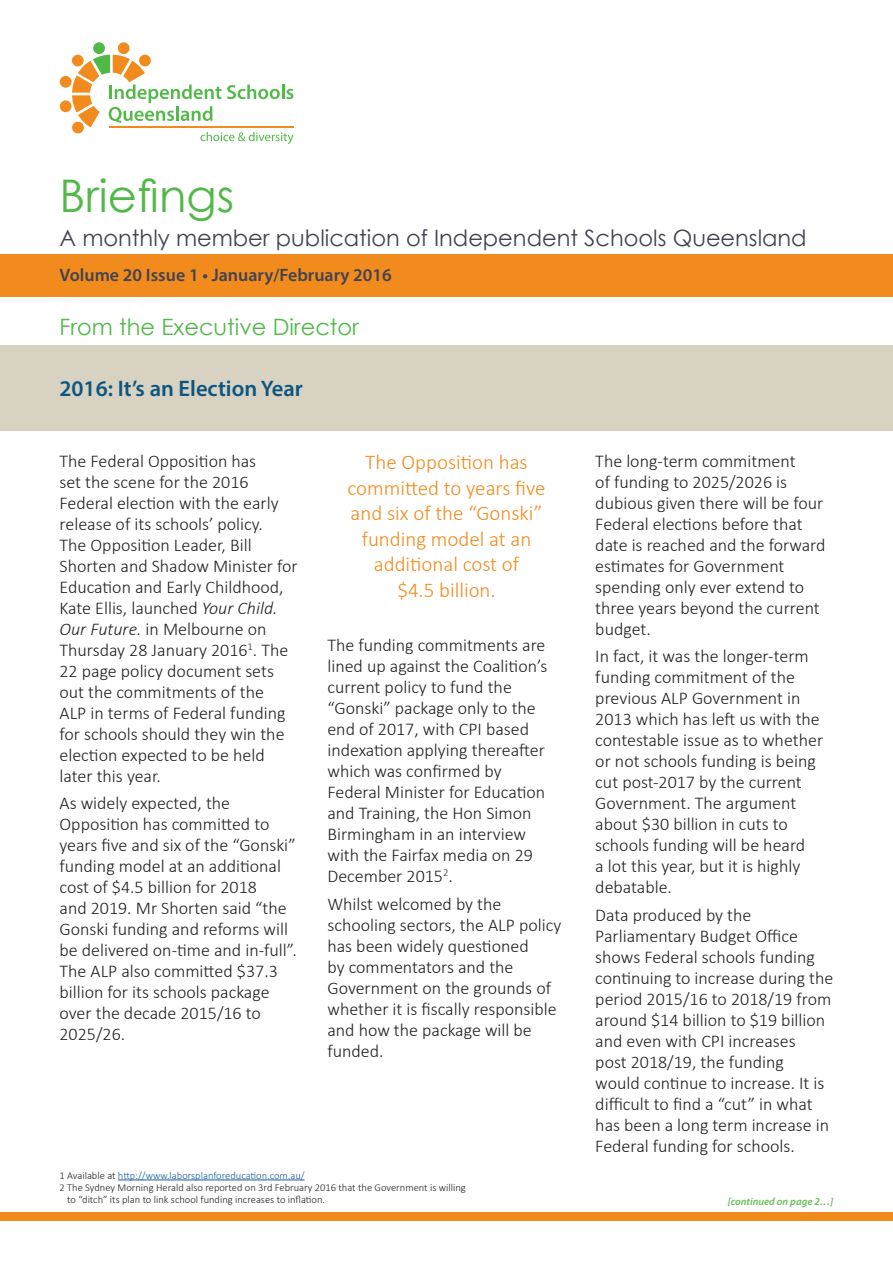
<style>
.page{position:relative;width:893px;height:1263px;background:#fff}
.page>*{position:absolute;margin:0;border:0;box-sizing:border-box;transform-origin:0 0}
.Heading_1{font:45px "Century Gothic";color:#51b948}
.Heading_2{font:22.5px "Century Gothic";color:#424351}
.Heading_2-2{font:22.5px "Century Gothic";color:#51b948}
.Heading_3{font:600 22.5px "Myriad Pro";color:#0c567f}
.t1{font:300 21px/25.5px "Calibri";color:#f28b1d;text-align:center}
.t2{font:300 18px/21px "Calibri";color:#231f20}
.Heading_3-2{font:600 18px "Myriad Pro";color:#424351}
.Footnote{font:300 10.5px/12px "Calibri";color:#231f20}
.Footnote-2{font:300 10.5px "Calibri";color:#175d9e}
.Captions{font:italic 600 10.5px "Myriad Pro";color:#69be55}
.s1{font-style:italic}
.s2{color:#231f20}
</style>
<div class="page">
<div style="left:0;top:254px;width:893px;height:42px;background:#f28b1d"></div>
<div style="left:0;top:345px;width:893px;height:85px;background:#d8d2c3"></div>
<div style="left:93px;top:42px;width:12px;height:12px;background:#51b948;border-radius:50%"></div>
<div style="left:60px;top:76px;width:11px;height:12px;background:#f28b1d;border-radius:50%"></div>
<div style="left:60px;top:100px;width:12px;height:12px;background:#f28b1d;border-radius:50%"></div>
<div style="left:118px;top:42px;width:12px;height:12px;background:#f28b1d;border-radius:50%"></div>
<hr style="left:109px;top:126px;width:185px;height:2px;background:#f28b1d">
<svg style="left:72px;top:55px;width:221px;height:89px"></svg>
<div style="left:0;top:1212px;width:893px;height:8px;background:#f28b1d"></div>
<hr style="left:118px;top:1180px;width:187px;height:1px;background:#175d9e">
<p class="Heading_1" style="left:60px;top:164px;width:176px">Briefings</p>
<p class="Heading_2" style="left:60px;top:222px;width:749px">A monthly member publication of Independent Schools Queensland</p>
<p class="Heading_3-2" style="left:60px;top:263px;width:334px">Volume 20 Issue 1 • January/February 2016</p>
<p class="Heading_2-2" style="left:60px;top:311px;width:301px">From the Executive Director</p>
<p class="Heading_3" style="left:60px;top:374px;width:245px">2016: It’s an Election Year</p>
<p class="t2" style="left:60px;top:450px;width:240px">The Federal Opposition has<br>set the scene for the 2016<br>Federal election with the early release of its schools’ policy.<br>The Opposition Leader, Bill<br>Shorten and Shadow Minister for<br>Education and Early Childhood,<br>Kate Ellis, launched <span class="s1">Your Child.<br>Our Future.</span> in Melbourne on<br>Thursday 28 January 2016<sup>1</sup>. The<br>22 page policy document sets out the commitments of the<br>ALP in terms of Federal funding for schools should they win the election expected to be held later this year.</p>
<p class="t2" style="left:60px;top:792px;width:239px">As widely expected, the<br>Opposition has committed to years five and six of the “Gonski” funding model at an additional cost of $4.5 billion for 2018<br>and 2019. Mr Shorten said “the<br>Gonski funding and reforms will be delivered on-time and in-full”.<br>The ALP also committed $37.3 billion for its schools package over the decade 2015/16 to<br>2025/26.</p>
<p class="t1" style="left:347px;top:449px;width:200px">The Opposition has committed to years five and six of the “Gonski” funding model at an additional cost of<br>$4.5 billion.</p>
<p class="t2" style="left:327px;top:635px;width:221px">The funding commitments are lined up against the Coalition’s current policy to fund the “Gonski” package only to the end of 2017, with CPI based indexation applying thereafter which was confirmed by<br>Federal Minister for Education and Training, the Hon Simon<br>Birmingham in an interview with the Fairfax media on 29<br>December 2015<sup>2</sup>.</p>
<p class="t2" style="left:327px;top:893px;width:235px">Whilst welcomed by the schooling sectors, the ALP policy has been widely questioned<br>by commentators and the<br>Government on the grounds of whether it is fiscally responsible and how the package will be funded.</p>
<p class="Footnote-2" style="left:60px;top:1168px;width:247px"><span class="s2">1 Available at</span> http://www.laborsplanforeducation.com.au/</p>
<p class="Footnote" style="left:67px;top:1181px;width:400px;text-indent:-8px">2 The Sydney Morning Herald also reported on 3rd February 2016 that the Government is willing to “ditch” its plan to link school funding increases to inflation.</p>
<p class="t2" style="left:595px;top:450px;width:232px">The long-term commitment<br>of funding to 2025/2026 is dubious given there will be four<br>Federal elections before that date is reached and the forward estimates for Government spending only ever extend to three years beyond the current budget.</p>
<p class="t2" style="left:595px;top:645px;width:229px">In fact, it was the longer-term funding commitment of the previous ALP Government in<br>2013 which has left us with the contestable issue as to whether or not schools funding is being cut post-2017 by the current<br>Government. The argument about $30 billion in cuts to schools funding will be heard<br>a lot this year, but it is highly debatable.</p>
<p class="t2" style="left:595px;top:904px;width:240px">Data produced by the<br>Parliamentary Budget Office shows Federal schools funding continuing to increase during the period 2015/16 to 2018/19 from around $14 billion to $19 billion and even with CPI increases<br>post 2018/19, the funding<br>would continue to increase. It is difficult to find a “cut” in what has been a long term increase in<br>Federal funding for schools.</p>
<p class="Captions" style="left:728px;top:1195px;width:107px">[continued on page 2…]</p>
</div>
